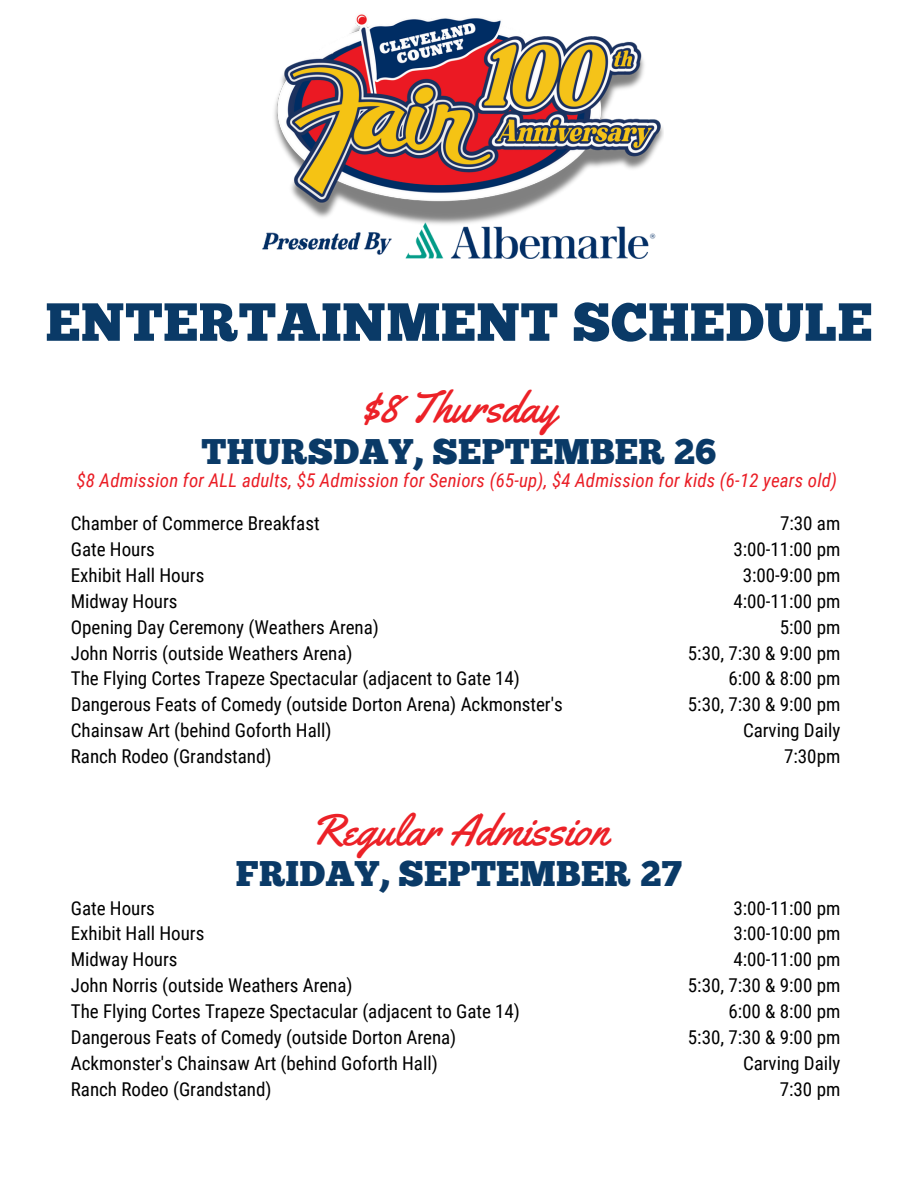
<style>
.page{position:relative;width:918px;height:1188px;background:#fff}
.page>*{position:absolute;margin:0;border:0;box-sizing:border-box;transform-origin:0 0}
.t1{font:53.55px "Chunk Five";letter-spacing:.01em;color:#0a3a67}
.t2{font:44.25px "Yellowtail";letter-spacing:.01em;color:#ec2127}
.t3{font:35.7px "Chunk Five";letter-spacing:.01em;color:#0a3a67}
.t4{font:19.05px/25.8px "Roboto Condensed";color:#000}
.t5{font:italic 18.9px "Roboto Condensed";letter-spacing:.01em;color:#ea1d25}
</style>
<div class="page">
<img style="left:274px;top:14px;width:389px;height:201px">
<img style="left:262px;top:215px;width:394px;height:43px">
<p class="t1" style="left:45px;top:301px;width:829px">ENTERTAINMENT SCHEDULE</p>
<p class="t2" style="left:361px;top:379px;width:197px">$8 Thursday</p>
<p class="t3" style="left:202px;top:437px;width:516px">THURSDAY, SEPTEMBER 26</p>
<p class="t5" style="left:76px;top:469px;width:762px">$8 Admission for ALL adults, $5 Admission for Seniors (65-up), $4 Admission for kids (6-12 years old)</p>
<h1 class="t4" style="left:71px;top:511px;width:250px">Chamber of Commerce Breakfast</h1>
<h2 class="t4" style="left:71px;top:537px;width:85px">Gate Hours</h2>
<h3 class="t4" style="left:71px;top:563px;width:135px">Exhibit Hall Hours</h3>
<p class="t4" style="left:71px;top:588px;width:108px">Midway Hours</p>
<p class="t4" style="left:71px;top:614px;width:310px">Opening Day Ceremony (Weathers Arena)</p>
<p class="t4" style="left:71px;top:640px;width:283px">John Norris (outside Weathers Arena)</p>
<p class="t4" style="left:71px;top:666px;width:493px">The Flying Cortes Trapeze Spectacular (adjacent to Gate 14)<br>Dangerous Feats of Comedy (outside Dorton Arena) Ackmonster's<br>Chainsaw Art (behind Goforth Hall)</p>
<p class="t4" style="left:71px;top:744px;width:202px">Ranch Rodeo (Grandstand)</p>
<h3 class="t2" style="left:310px;top:802px;width:300px">Regular Admission</h3>
<p class="t4" style="left:780px;top:511px;width:62px">7:30 am</p>
<p class="t4" style="left:733px;top:537px;width:109px">3:00-11:00 pm</p>
<p class="t4" style="left:743px;top:563px;width:99px">3:00-9:00 pm</p>
<p class="t4" style="left:733px;top:588px;width:109px">4:00-11:00 pm</p>
<p class="t4" style="left:780px;top:614px;width:62px">5:00 pm</p>
<p class="t4" style="left:688px;top:640px;width:154px">5:30, 7:30 &amp; 9:00 pm</p>
<p class="t4" style="left:728px;top:666px;width:113px">6:00 &amp; 8:00 pm</p>
<p class="t4" style="left:688px;top:692px;width:154px">5:30, 7:30 &amp; 9:00 pm</p>
<p class="t4" style="left:743px;top:718px;width:99px">Carving Daily</p>
<p class="t4" style="left:784px;top:744px;width:58px">7:30pm</p>
<h2 class="t3" style="left:236px;top:860px;width:447px">FRIDAY, SEPTEMBER 27</h2>
<p class="t4" style="left:71px;top:895px;width:85px">Gate Hours</p>
<p class="t4" style="left:71px;top:921px;width:135px">Exhibit Hall Hours</p>
<p class="t4" style="left:71px;top:947px;width:108px">Midway Hours</p>
<p class="t4" style="left:71px;top:973px;width:283px">John Norris (outside Weathers Arena)</p>
<p class="t4" style="left:71px;top:999px;width:451px">The Flying Cortes Trapeze Spectacular (adjacent to Gate 14)<br>Dangerous Feats of Comedy (outside Dorton Arena)<br>Ackmonster's Chainsaw Art (behind Goforth Hall)</p>
<p class="t4" style="left:71px;top:1076px;width:202px">Ranch Rodeo (Grandstand)</p>
<p class="t4" style="left:733px;top:895px;width:109px">3:00-11:00 pm</p>
<p class="t4" style="left:733px;top:921px;width:109px">3:00-10:00 pm</p>
<p class="t4" style="left:733px;top:947px;width:109px">4:00-11:00 pm</p>
<p class="t4" style="left:688px;top:973px;width:154px">5:30, 7:30 &amp; 9:00 pm</p>
<p class="t4" style="left:728px;top:999px;width:113px">6:00 &amp; 8:00 pm</p>
<p class="t4" style="left:688px;top:1025px;width:154px">5:30, 7:30 &amp; 9:00 pm</p>
<p class="t4" style="left:743px;top:1050px;width:99px">Carving Daily</p>
<p class="t4" style="left:780px;top:1076px;width:62px">7:30 pm</p>
</div>
